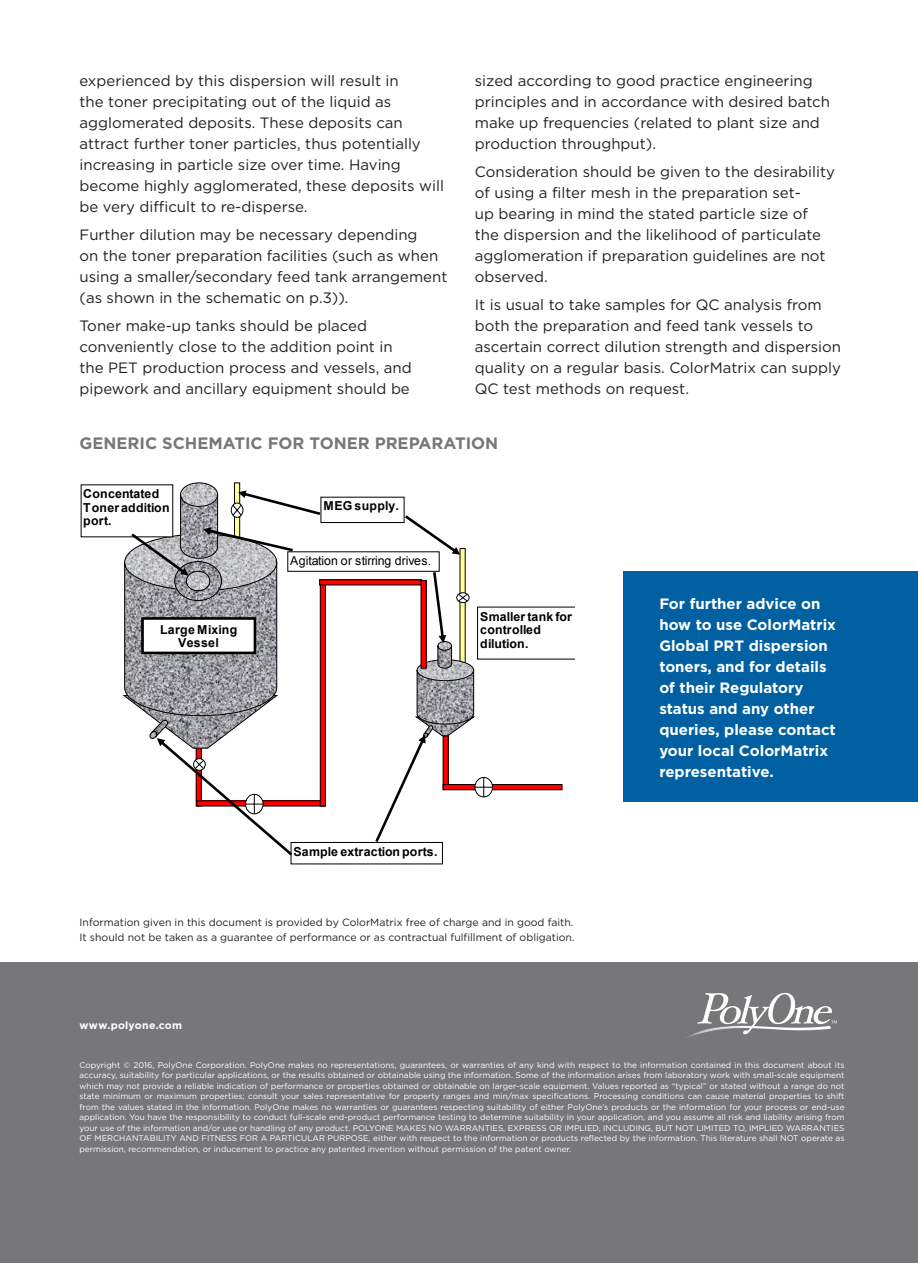
<style>
.page{position:relative;width:918px;height:1263px;background:#fff}
.page>*{position:absolute;margin:0;border:0;box-sizing:border-box;transform-origin:0 0}
.t1{font:700 16.5px "Gotham";color:#77777a}
.t2{font:15px/21px "Gotham";color:#231f20}
.t3{font:700 15px/21px "Gotham";color:#fff}
.t4{font:700 12.3px/13.6px "Arial";letter-spacing:.02em;color:#000}
.t5{font:12.3px "Arial";letter-spacing:-.01em;color:#000}
.t6{font:10.5px/15px "Gotham";color:#231f20}
.sub_sub{font:700 10.5px "Gotham";letter-spacing:.025em;color:#fff}
.t7{font:8.25px/10.5px "Gotham";color:#fff;text-align:justify}
</style>
<div class="page">
<div style="left:0;top:961px;width:918px;height:301px;background:#77777a"></div>
<svg style="left:688px;top:992px;width:149px;height:45px"></svg>
<div style="left:320px;top:579px;width:5px;height:227px;background:#f00"></div>
<div style="left:320px;top:579px;width:6px;height:227px;border:1px solid #000"></div>
<svg style="left:320px;top:579px;width:102px;height:6px"></svg>
<div style="left:460px;top:548px;width:5px;height:118px;background:#ff9"></div>
<div style="left:291px;top:842px;width:152px;height:22px;border:1px solid #000"></div>
<div style="left:321px;top:497px;width:83px;height:26px;border:1px solid #000"></div>
<svg style="left:405px;top:515px;width:55px;height:39px"></svg>
<svg style="left:123px;top:482px;width:197px;height:373px"></svg>
<svg style="left:375px;top:572px;width:199px;height:270px"></svg>
<div style="left:623px;top:571px;width:295px;height:230px;background:#0160a1"></div>
<p class="t2" style="left:80px;top:70px;width:366px">experienced by this dispersion will result in<br>the toner precipitating out of the liquid as agglomerated deposits. These deposits can attract further toner particles, thus potentially increasing in particle size over time. Having become highly agglomerated, these deposits will be very difficult to re-disperse.</p>
<p class="t2" style="left:80px;top:224px;width:369px">Further dilution may be necessary depending<br>on the toner preparation facilities (such as when using a smaller/secondary feed tank arrangement (as shown in the schematic on p.3)).</p>
<p class="t2" style="left:80px;top:314px;width:334px">Toner make-up tanks should be placed conveniently close to the addition point in the PET production process and vessels, and pipework and ancillary equipment should be</p>
<p class="t2" style="left:475px;top:70px;width:357px">sized according to good practice engineering principles and in accordance with desired batch make up frequencies (related to plant size and production throughput).</p>
<p class="t2" style="left:475px;top:161px;width:362px">Consideration should be given to the desirability of using a filter mesh in the preparation set-<br>up bearing in mind the stated particle size of the dispersion and the likelihood of particulate agglomeration if preparation guidelines are not observed.</p>
<p class="t2" style="left:475px;top:293px;width:368px">It is usual to take samples for QC analysis from both the preparation and feed tank vessels to ascertain correct dilution strength and dispersion quality on a regular basis. ColorMatrix can supply QC test methods on request.</p>
<p class="t1" style="left:80px;top:434px;width:420px">GENERIC SCHEMATIC FOR TONER PREPARATION</p>
<p class="t4" style="left:83px;top:487px;width:88px">Concentated<br>Toner addition port.</p>
<p class="t4" style="left:160px;top:623px;width:79px;text-align:center">Large Mixing<br>Vessel</p>
<p class="t4" style="left:323px;top:499px;width:77px">MEG supply.</p>
<p class="t5" style="left:290px;top:552px;width:143px">Agitation or stirring drives.</p>
<p class="t4" style="left:480px;top:609px;width:93px">Smaller tank for controlled dilution.</p>
<p class="t4" style="left:293px;top:845px;width:146px">Sample extraction ports.</p>
<p class="t6" style="left:80px;top:914px;width:497px">Information given in this document is provided by ColorMatrix free of charge and in good faith.<br>It should not be taken as a guarantee of performance or as contractual fulfillment of obligation.</p>
<p class="t3" style="left:659px;top:593px;width:178px">For further advice on how to use ColorMatrix<br>Global PRT dispersion toners, and for details of their Regulatory status and any other queries, please contact your local ColorMatrix representative.</p>
<p class="sub_sub" style="left:80px;top:1018px;width:104px">www.polyone.com</p>
<p class="t7" style="left:80px;top:1059px;width:767px">Copyright © 2016, PolyOne Corporation. PolyOne makes no representations, guarantees, or warranties of any kind with respect to the information contained in this document about its accuracy, suitability for particular applications, or the results obtained or obtainable using the information. Some of the information arises from laboratory work with small-scale equipment which may not provide a reliable indication of performance or properties obtained or obtainable on larger-scale equipment. Values reported as “typical” or stated without a range do not state minimum or maximum properties; consult your sales representative for property ranges and min/max specifications. Processing conditions can cause material properties to shift from the values stated in the information. PolyOne makes no warranties or guarantees respecting suitability of either PolyOne’s products or the information for your process or end-use application. You have the responsibility to conduct full-scale end-product performance testing to determine suitability in your application, and you assume all risk and liability arising from your use of the information and/or use or handling of any product. POLYONE MAKES NO WARRANTIES, EXPRESS OR IMPLIED, INCLUDING, BUT NOT LIMITED TO, IMPLIED WARRANTIES OF MERCHANTABILITY AND FITNESS FOR A PARTICULAR PURPOSE, either with respect to the information or products reflected by the information. This literature shall NOT operate as permission, recommendation, or inducement to practice any patented invention without permission of the patent owner.</p>
</div>
